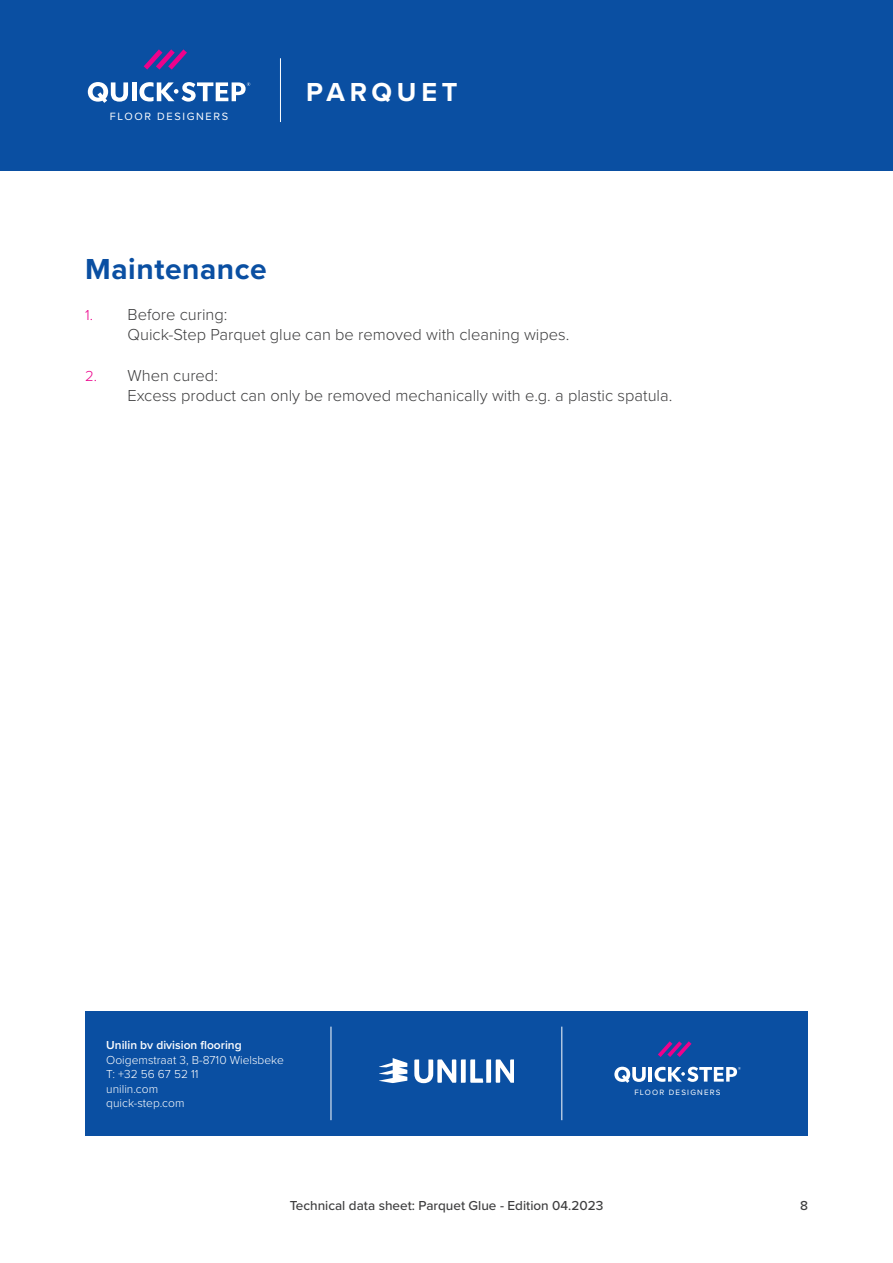
<style>
.page{position:relative;width:893px;height:1263px;background:#fff}
.page>*{position:absolute;margin:0;border:0;box-sizing:border-box;transform-origin:0 0}
.t1{font:700 30px "Proxima Nova";letter-spacing:.02em;color:#0a4fa2}
.Range{font:700 27px "Proxima Nova";letter-spacing:.175em;color:#fff}
.t2{font:300 16.5px/19.8px "Proxima Nova";color:#3e3e3f}
.t3{font:500 13.5px "Proxima Nova";color:#3e3e3f}
.t4{font:300 12px/14.4px "Proxima Nova";color:#fff}
.FloorDesigners{font:10.95px "Proxima Nova";letter-spacing:.15em;color:#fff}
.FloorDesigners-2{font:7.95px "Proxima Nova";letter-spacing:.15em;color:#fff}
.s1{font-size:15px;color:#ed028c}
.s2{font-weight:600}
</style>
<div class="page">
<div style="left:0;top:0;width:893px;height:170px;background:#0a4fa2"></div>
<hr style="left:280px;top:58px;width:1px;height:64px;background:#fff">
<svg style="left:144px;top:49px;width:43px;height:21px"></svg>
<svg style="left:88px;top:82px;width:40px;height:21px"></svg>
<hr style="left:132px;top:82px;width:4px;height:19px;background:#fff">
<svg style="left:139px;top:82px;width:111px;height:20px"></svg>
<div style="left:85px;top:1011px;width:723px;height:124px;background:#0a4fa2"></div>
<svg style="left:414px;top:1059px;width:100px;height:24px"></svg>
<svg style="left:379px;top:1058px;width:28px;height:25px"></svg>
<svg style="left:658px;top:1041px;width:33px;height:16px"></svg>
<svg style="left:614px;top:1067px;width:32px;height:16px"></svg>
<hr style="left:649px;top:1067px;width:3px;height:14px;background:#fff">
<svg style="left:655px;top:1067px;width:86px;height:15px"></svg>
<hr style="left:331px;top:1027px;width:1px;height:93px;background:#fff">
<hr style="left:562px;top:1027px;width:1px;height:93px;background:#fff">
<p class="FloorDesigners" style="left:110px;top:108px;width:120px">FLOOR DESIGNERS</p>
<p class="Range" style="left:306px;top:72px;width:153px">PARQUET</p>
<p class="t1" style="left:85px;top:246px;width:183px">Maintenance</p>
<p class="t2" style="left:128px;top:304px;width:443px;text-indent:-43px"><span class="s1">1.</span> Before curing:<br>Quick-Step Parquet glue can be removed with cleaning wipes.</p>
<p class="t2" style="left:128px;top:364px;width:546px;text-indent:-43px"><span class="s1">2.</span> When cured:<br>Excess product can only be removed mechanically with e.g. a plastic spatula.</p>
<p class="t4" style="left:106px;top:1037px;width:179px"><span class="s2">Unilin bv division flooring<br></span>Ooigemstraat 3, B-8710 Wielsbeke<br>T: +32 56 67 52 11<br>unilin.com<br>quick-step.com</p>
<p class="FloorDesigners-2" style="left:634px;top:1087px;width:88px">FLOOR DESIGNERS</p>
<p class="t3" style="left:290px;top:1195px;width:315px">Technical data sheet: Parquet Glue - Edition 04.2023</p>
<p class="t3" style="left:800px;top:1195px;width:9px">8</p>
</div>
